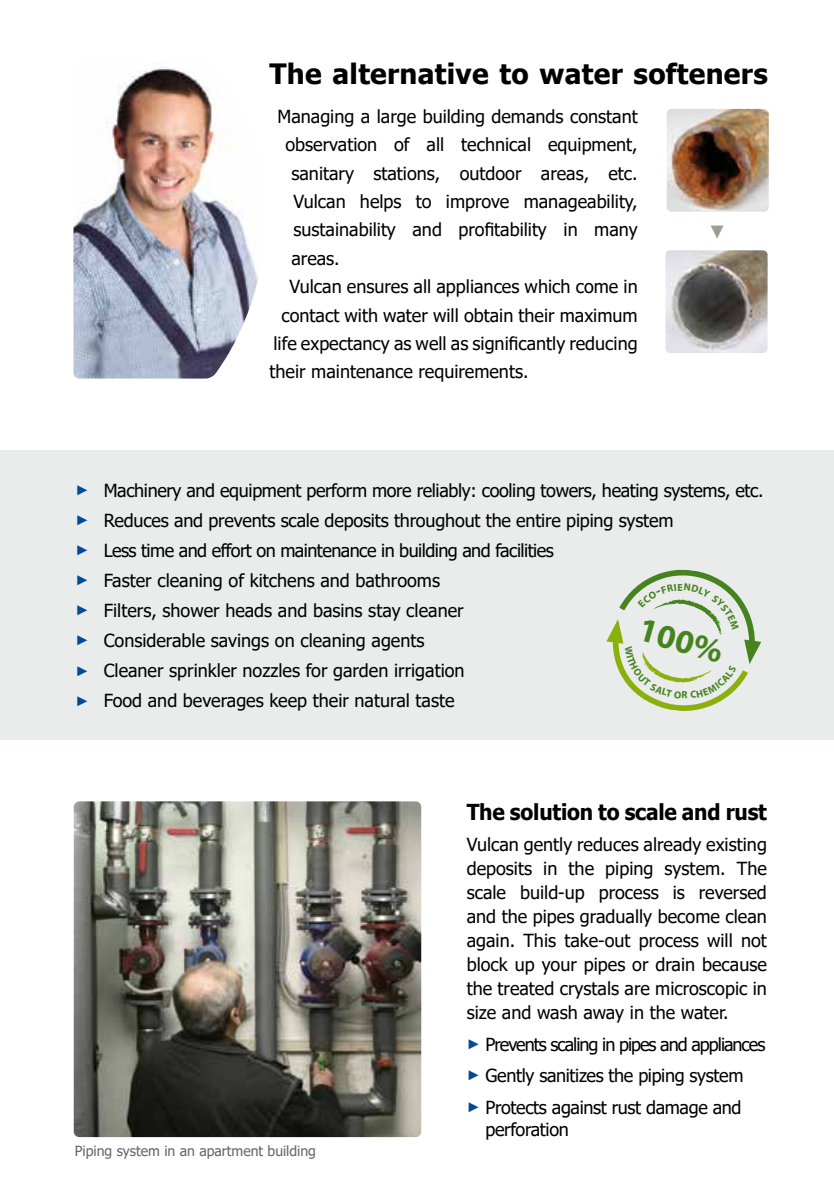
<style>
.page{position:relative;width:834px;height:1191px;background:#fff}
.page>*{position:absolute;margin:0;border:0;box-sizing:border-box;transform-origin:0 0}
.t1{font:700 33.8px "Myriad Pro";color:#4c8f22}
.t2{font:700 28px "Tahoma";letter-spacing:.01em;color:#000}
.t3{font:700 22px "Tahoma";letter-spacing:-.01em;color:#000;scale:.95 1}
.t4{font:18px/30px "Tahoma";color:#000}
.t5{font:18px/31.4px "Tahoma";letter-spacing:-.02em;color:#000}
.t6{font:700 18px "Arial";color:#9d9c95}
.t7{font:14px "Tahoma";color:#646567}
.s1{font-family:"Arial";font-weight:700;font-size:14px;color:#004a98}
.s2{font-family:"Arial";font-size:14px;color:#004a98}
</style>
<div class="page">
<div style="left:0;top:451px;width:833px;height:289px;background:#eaebeb"></div>
<img style="left:665px;top:250px;width:102px;height:103px">
<img style="left:666px;top:109px;width:102px;height:103px">
<img style="left:73px;top:67px;width:185px;height:311px">
<img style="left:74px;top:801px;width:347px;height:336px">
<svg style="left:606px;top:569px;width:155px;height:142px"></svg>
<h2 class="t2" style="left:269px;top:54px;width:499px">The alternative to water softeners</h2>
<p class="t4" style="left:277px;top:102px;width:361px">Managing a large building demands constant</p>
<p class="t4" style="left:285px;top:130px;width:354px">observation of all technical equipment,</p>
<p class="t4" style="left:291px;top:159px;width:347px">sanitary stations, outdoor areas, etc.</p>
<p class="t4" style="left:293px;top:187px;width:345px">Vulcan helps to improve manageability,</p>
<p class="t4" style="left:293px;top:216px;width:345px">sustainability and profitability in many</p>
<p class="t4" style="left:291px;top:244px;width:50px">areas.</p>
<p class="t4" style="left:289px;top:273px;width:350px">Vulcan ensures all appliances which come in</p>
<p class="t4" style="left:281px;top:301px;width:358px">contact with water will obtain their maximum</p>
<p class="t4" style="left:273px;top:329px;width:366px">life expectancy as well as significantly reducing</p>
<p class="t4" style="left:269px;top:358px;width:260px">their maintenance requirements.</p>
<p class="t6" style="left:730px;top:223px;width:20px;rotate:90deg">►</p>
<p class="t4" style="left:75px;top:477px;width:689px"><span class="s1">►</span> Machinery and equipment perform more reliably: cooling towers, heating systems, etc. <span class="s1">►</span> Reduces and prevents scale deposits throughout the entire piping system<br><span class="s2">►</span> Less time and effort on maintenance in building and facilities<br><span class="s1">►</span> Faster cleaning of kitchens and bathrooms<br><span class="s1">►</span> Filters, shower heads and basins stay cleaner<br><span class="s1">►</span> Considerable savings on cleaning agents<br><span class="s1">►</span> Cleaner sprinkler nozzles for garden irrigation<br><span class="s1">►</span> Food and beverages keep their natural taste</p>
<h1 class="t1" style="left:645px;top:607px;width:87px;rotate:16deg">100%</h1>
<p class="t7" style="left:75px;top:1141px;width:242px">Piping system in an apartment building</p>
<p class="t3" style="left:466px;top:796px;width:317px">The solution to scale and rust</p>
<p class="t4" style="left:466px;top:834px;width:302px;line-height:24px;text-align:justify">Vulcan gently reduces already existing deposits in the piping system. The scale build-up process is reversed and the pipes gradually become clean again. This take-out process will not block up your pipes or drain because the treated crystals are microscopic in size and wash away in the water.</p>
<p class="t5" style="left:466px;top:1029px;width:300px"><span class="s1">►</span> Prevents scaling in pipes and appliances <span class="s1">►</span> Gently sanitizes the piping system<br><span class="s1">►</span> Protects against rust damage and</p>
<p class="t5" style="left:485px;top:1114px;width:85px">perforation</p>
</div>
